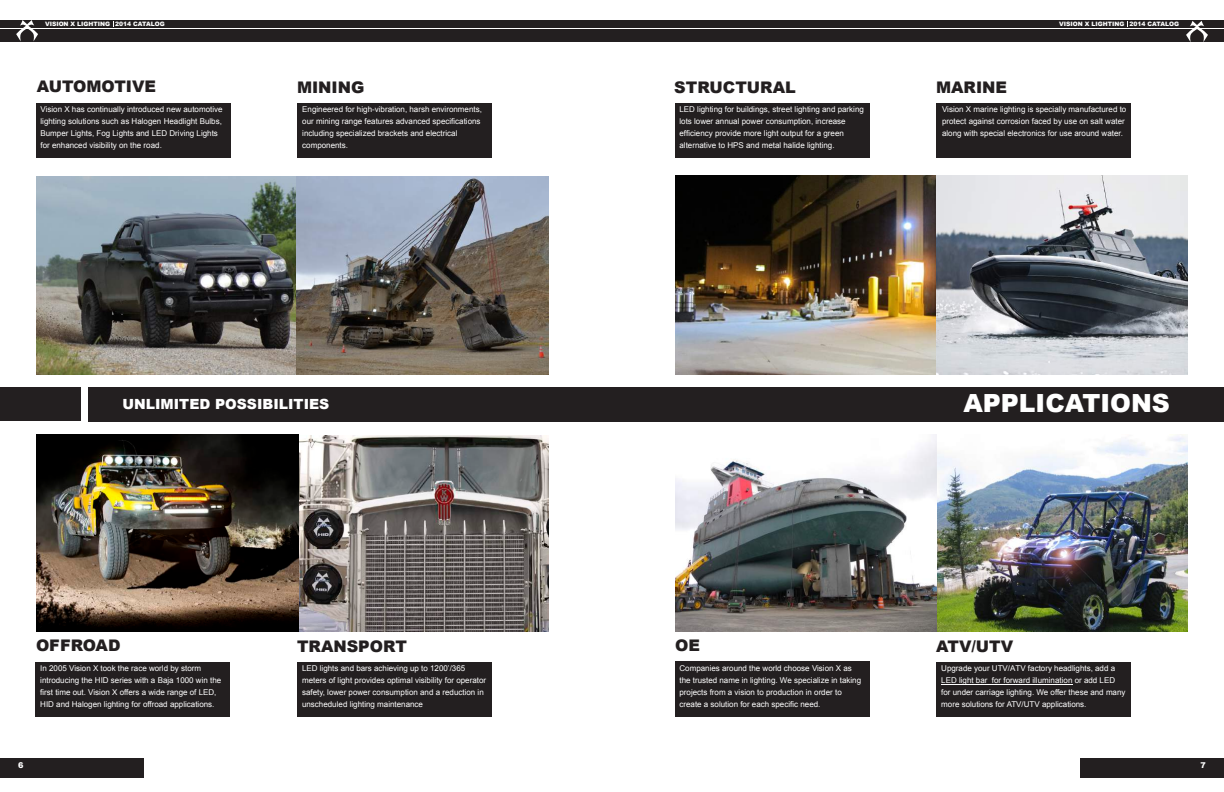
<style>
.page{position:relative;width:1224px;height:792px;background:#fff}
.page>*{position:absolute;margin:0;border:0;box-sizing:border-box;transform-origin:0 0}
.t1{font:900 25px "Arial";color:#fff}
.t2{font:900 16px "Arial";color:#231f20}
.t3{font:900 14px "Arial";color:#fff}
.t4{font:8px/12px "Arial";color:#fff}
.t5{font:900 8px "Arial";color:#fff}
.t6{font:900 6px "Arial";color:#fdfdfd}
</style>
<div class="page">
<img style="left:675px;top:176px;width:513px;height:199px">
<img style="left:675px;top:434px;width:513px;height:198px">
<div style="left:89px;top:387px;width:1135px;height:34px;background:#231f20"></div>
<div style="left:0;top:387px;width:81px;height:34px;background:#231f20"></div>
<div style="left:36px;top:103px;width:194px;height:55px;background:#231f20"></div>
<div style="left:298px;top:103px;width:194px;height:55px;background:#231f20"></div>
<div style="left:675px;top:103px;width:194px;height:55px;background:#231f20"></div>
<div style="left:936px;top:103px;width:194px;height:55px;background:#231f20"></div>
<img style="left:36px;top:176px;width:513px;height:199px">
<img style="left:36px;top:434px;width:512px;height:198px">
<div style="left:36px;top:662px;width:194px;height:55px;background:#231f20"></div>
<div style="left:298px;top:662px;width:194px;height:55px;background:#231f20"></div>
<div style="left:675px;top:662px;width:194px;height:55px;background:#231f20"></div>
<div style="left:937px;top:662px;width:194px;height:55px;background:#231f20"></div>
<div style="left:0;top:20px;width:1224px;height:8px;background:#231f20"></div>
<div style="left:0;top:29px;width:1224px;height:12px;background:#231f20"></div>
<svg style="left:16px;top:20px;width:22px;height:22px"></svg>
<div style="left:1080px;top:758px;width:144px;height:20px;background:#231f20"></div>
<svg style="left:1186px;top:21px;width:22px;height:21px"></svg>
<div style="left:0;top:758px;width:144px;height:20px;background:#231f20"></div>
<hr style="left:941px;top:684px;width:131px;height:1px;background:#fff">
<p class="t6" style="left:45px;top:20px;width:121px">VISION X LIGHTING 2014 CATALOG</p>
<p class="t6" style="left:1059px;top:20px;width:121px">VISION X LIGHTING 2014 CATALOG</p>
<h2 class="t2" style="left:37px;top:75px;width:121px">AUTOMOTIVE</h2>
<h2 class="t2" style="left:297px;top:76px;width:69px">MINING</h2>
<h2 class="t2" style="left:674px;top:76px;width:123px">STRUCTURAL</h2>
<h2 class="t2" style="left:936px;top:76px;width:73px">MARINE</h2>
<p class="t4" style="left:40px;top:103px;width:184px">Vision X has continually introduced new automotive lighting solutions such as Halogen Headlight Bulbs, Bumper Lights, Fog Lights and LED Driving Lights for enhanced visibility on the road.</p>
<p class="t4" style="left:302px;top:104px;width:181px">Engineered for high-vibration, harsh environments, our mining range features advanced specifications including specialized brackets and electrical components.</p>
<p class="t4" style="left:679px;top:103px;width:186px">LED lighting for buildings, street lighting and parking lots lower annual power consumption, increase efficiency provide more light output for a green alternative to HPS and metal halide lighting.</p>
<p class="t4" style="left:942px;top:103px;width:186px">Vision X marine lighting is specially manufactured to protect against corrosion faced by use on salt water along with special electronics for use around water.</p>
<h3 class="t3" style="left:123px;top:394px;width:208px">UNLIMITED POSSIBILITIES</h3>
<h1 class="t1" style="left:963px;top:385px;width:208px">APPLICATIONS</h1>
<h2 class="t2" style="left:36px;top:634px;width:86px">OFFROAD</h2>
<h2 class="t2" style="left:297px;top:635px;width:112px">TRANSPORT</h2>
<p class="t4" style="left:40px;top:663px;width:182px">In 2005 Vision X took the race world by storm introducing the HID series with a Baja 1000 win the first time out. Vision X offers a wide range of LED, HID and Halogen lighting for offroad applications.</p>
<p class="t4" style="left:302px;top:663px;width:186px">LED lights and bars achieving up to 1200’/365 meters of light provides optimal visibility for operator safety, lower power consumption and a reduction in unscheduled lighting maintenance</p>
<h2 class="t2" style="left:675px;top:633px;width:26px">OE</h2>
<h2 class="t2" style="left:936px;top:634px;width:79px">ATV/UTV</h2>
<p class="t4" style="left:680px;top:662px;width:183px">Companies around the world choose Vision X as the trusted name in lighting. We specialize in taking projects from a vision to production in order to create a solution for each specific need.</p>
<p class="t4" style="left:941px;top:662px;width:186px">Upgrade your UTV/ATV factory headlights, add a LED light bar for forward illumination or add LED for under carriage lighting. We offer these and many more solutions for ATV/UTV applications.</p>
<p class="t5" style="left:18px;top:760px;width:7px">6</p>
<p class="t5" style="left:1201px;top:760px;width:7px">7</p>
</div>
